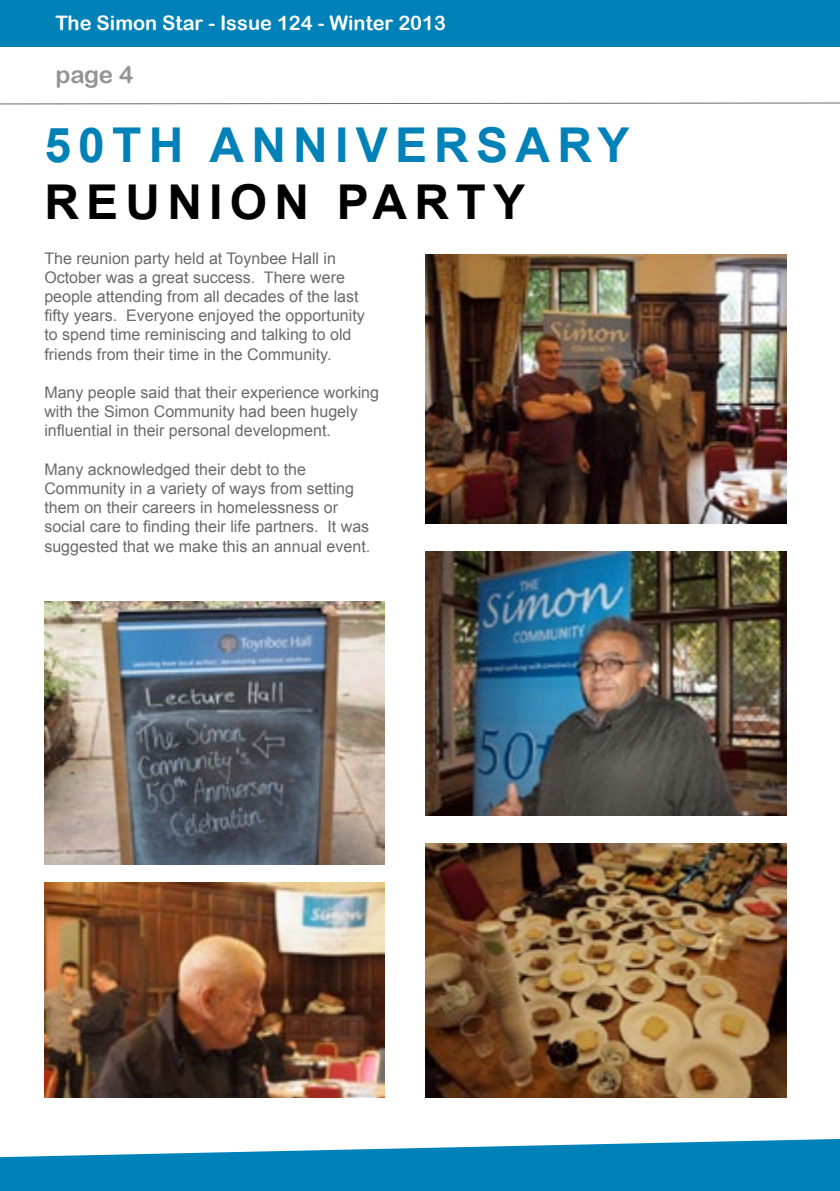
<style>
.page{position:relative;width:840px;height:1191px;background:#fff}
.page>*{position:absolute;margin:0;border:0;box-sizing:border-box;transform-origin:0 0}
.t1{font:700 48px "Arial";letter-spacing:.15em;color:#0081b8}
.t2{font:700 48px "Arial";letter-spacing:.15em;color:#000}
.t3{font:24px "Arial Rounded MT Bold";color:#949494}
.t4{font:20px "Arial Rounded MT Bold";color:#fff}
.t5{font:16px/19.2px "Arial";color:#6a6a6a}
</style>
<div class="page">
<svg style="left:0;top:1139px;width:839px;height:52px;fill:#0081b8"></svg>
<div style="left:0;top:0;width:839px;height:46px;background:#0081b8"></div>
<svg style="left:0;top:102px;width:839px;height:2px"></svg>
<img style="left:425px;top:254px;width:360px;height:270px">
<img style="left:425px;top:552px;width:360px;height:263px">
<img style="left:44px;top:601px;width:340px;height:264px">
<img style="left:425px;top:843px;width:360px;height:254px">
<img style="left:44px;top:882px;width:340px;height:215px">
<p class="t4" style="left:55px;top:11px;width:392px">The Simon Star - Issue 124 - Winter 2013</p>
<h2 class="t3" style="left:55px;top:60px;width:79px">page 4</h2>
<h1 class="t1" style="left:44px;top:113px;width:586px">50TH ANNIVERSARY</h1>
<h1 class="t2" style="left:44px;top:170px;width:482px">REUNION PARTY</h1>
<p class="t5" style="left:44px;top:248px;width:322px">The reunion party held at Toynbee Hall in October was a great success. There were people attending from all decades of the last fifty years. Everyone enjoyed the opportunity to spend time reminiscing and talking to old friends from their time in the Community.</p>
<p class="t5" style="left:44px;top:383px;width:336px">Many people said that their experience working with the Simon Community had been hugely influential in their personal development.</p>
<p class="t5" style="left:44px;top:460px;width:327px">Many acknowledged their debt to the Community in a variety of ways from setting them on their careers in homelessness or social care to finding their life partners. It was suggested that we make this an annual event.</p>
</div>
